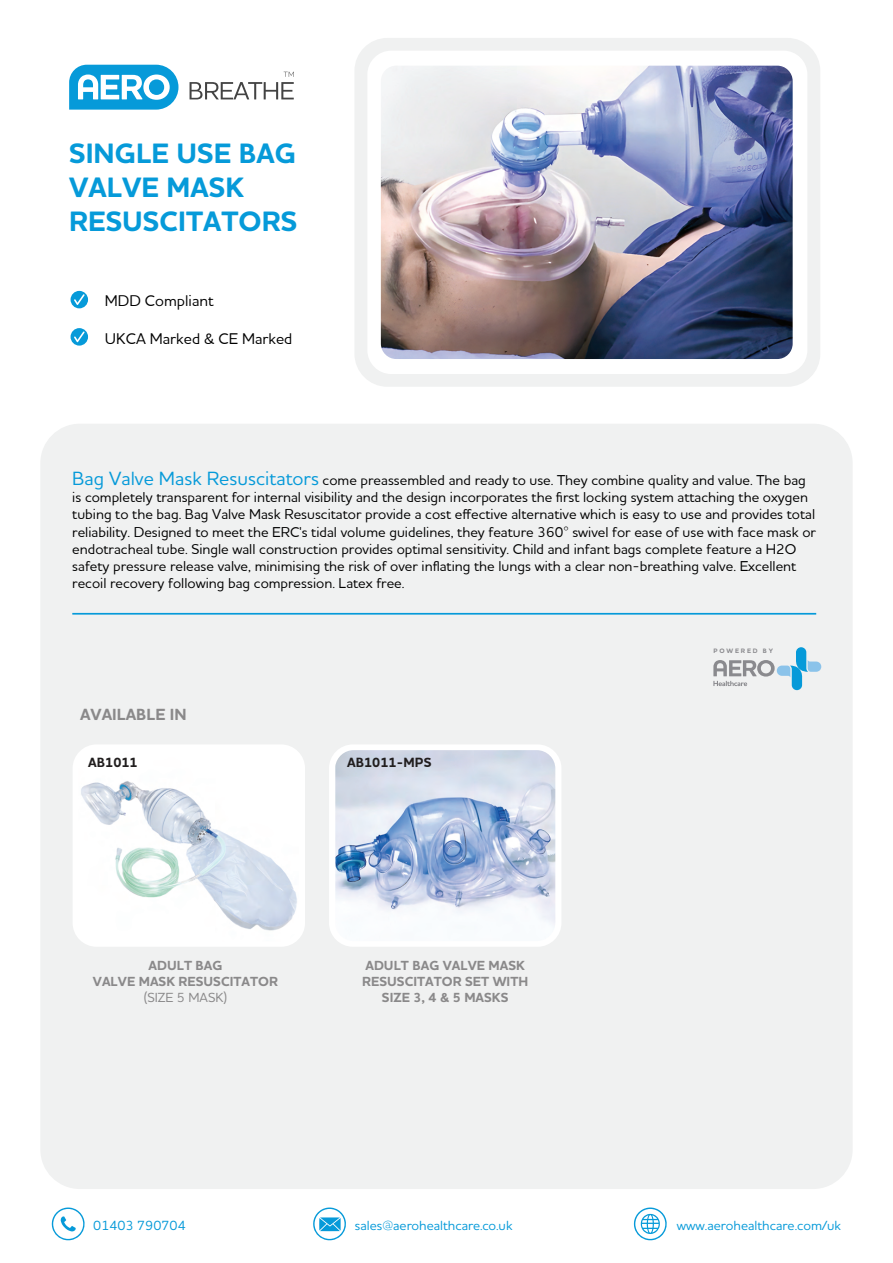
<style>
.page{position:relative;width:893px;height:1263px;background:#fff}
.page>*{position:absolute;margin:0;border:0;box-sizing:border-box;transform-origin:0 0}
.t1{font:700 28.5px/34.2px "Houschka Pro";color:#069ad9}
.t2{font:700 16.5px "Houschka Pro";color:#8a898a}
.t3{font:500 15.6px "Houska Pro Aero";color:#000}
.t4{font:500 14.4px/17.2px "Houska Pro Aero";color:#000}
.t5{font:500 13.5px "Houschka Pro";color:#069ad9}
.t6{font:700 13.5px "Houska Pro Aero";color:#211e1e}
.t7{font:700 13.35px/16px "Houschka Pro";color:#8a898a;text-align:center}
.t8{font:500 13.35px "Houschka Pro";color:#8a898a}
.t9{font:700 6.45px "Houschka Pro";letter-spacing:.28em;color:#8a8a8e}
.s1{font-family:"Houschka Pro";font-size:19.5px;color:#069ad9}
</style>
<div class="page">
<div style="left:40px;top:424px;width:813px;height:765px;background:#f0f1f1;border-radius:39px"></div>
<div style="left:354px;top:38px;width:466px;height:349px;background:#f0f1f1;border-radius:33px"></div>
<div style="left:368px;top:51px;width:439px;height:323px;background:#fff"></div>
<hr style="left:72px;top:613px;width:744px;height:2px;background:#069ad9">
<svg style="left:713px;top:647px;width:108px;height:43px"></svg>
<svg style="left:634px;top:1207px;width:33px;height:33px"></svg>
<svg style="left:313px;top:1207px;width:33px;height:33px"></svg>
<svg style="left:52px;top:1207px;width:33px;height:33px"></svg>
<svg style="left:190px;top:72px;width:104px;height:27px"></svg>
<svg style="left:69px;top:65px;width:109px;height:45px"></svg>
<img style="left:381px;top:66px;width:412px;height:293px">
<div style="left:73px;top:744px;width:232px;height:203px;background:#fff;border-radius:24px"></div>
<div style="left:329px;top:744px;width:232px;height:203px;background:#fff;border-radius:24px"></div>
<img style="left:335px;top:750px;width:220px;height:176px">
<svg style="left:71px;top:291px;width:17px;height:17px"></svg>
<svg style="left:71px;top:328px;width:17px;height:18px"></svg>
<img style="left:81px;top:781px;width:216px;height:150px">
<h1 class="t1" style="left:69px;top:136px;width:230px">SINGLE USE BAG<br>VALVE MASK<br>RESUSCITATORS</h1>
<p class="t3" style="left:105px;top:291px;width:110px">MDD Compliant</p>
<p class="t3" style="left:105px;top:328px;width:189px">UKCA Marked &amp; CE Marked</p>
<p class="t4" style="left:72px;top:471px;width:745px"><span class="s1">Bag Valve Mask Resuscitators</span> come preassembled and ready to use. They combine quality and value. The bag is completely transparent for internal visibility and the design incorporates the first locking system attaching the oxygen tubing to the bag. Bag Valve Mask Resuscitator provide a cost effective alternative which is easy to use and provides total reliability. Designed to meet the ERC's tidal volume guidelines, they feature 360° swivel for ease of use with face mask or endotracheal tube. Single wall construction provides optimal sensitivity. Child and infant bags complete feature a H2O safety pressure release valve, minimising the risk of over inflating the lungs with a clear non-breathing valve. Excellent recoil recovery following bag compression. Latex free.</p>
<p class="t2" style="left:80px;top:703px;width:108px">AVAILABLE IN</p>
<p class="t6" style="left:88px;top:754px;width:51px">AB1011</p>
<p class="t6" style="left:347px;top:754px;width:86px">AB1011-MPS</p>
<p class="t7" style="left:93px;top:957px;width:187px">ADULT BAG<br>VALVE MASK RESUSCITATOR</p>
<p class="t8" style="left:144px;top:989px;width:85px">(SIZE 5 MASK)</p>
<p class="t7" style="left:362px;top:957px;width:167px">ADULT BAG VALVE MASK<br>RESUSCITATOR SET WITH<br>SIZE 3, 4 &amp; 5 MASKS</p>
<p class="t9" style="left:713px;top:646px;width:61px">POWERED BY</p>
<p class="t5" style="left:93px;top:1217px;width:94px">01403 790704</p>
<p class="t5" style="left:355px;top:1217px;width:159px">sales@aerohealthcare.co.uk</p>
<p class="t5" style="left:677px;top:1217px;width:166px">www.aerohealthcare.com/uk</p>
</div>
